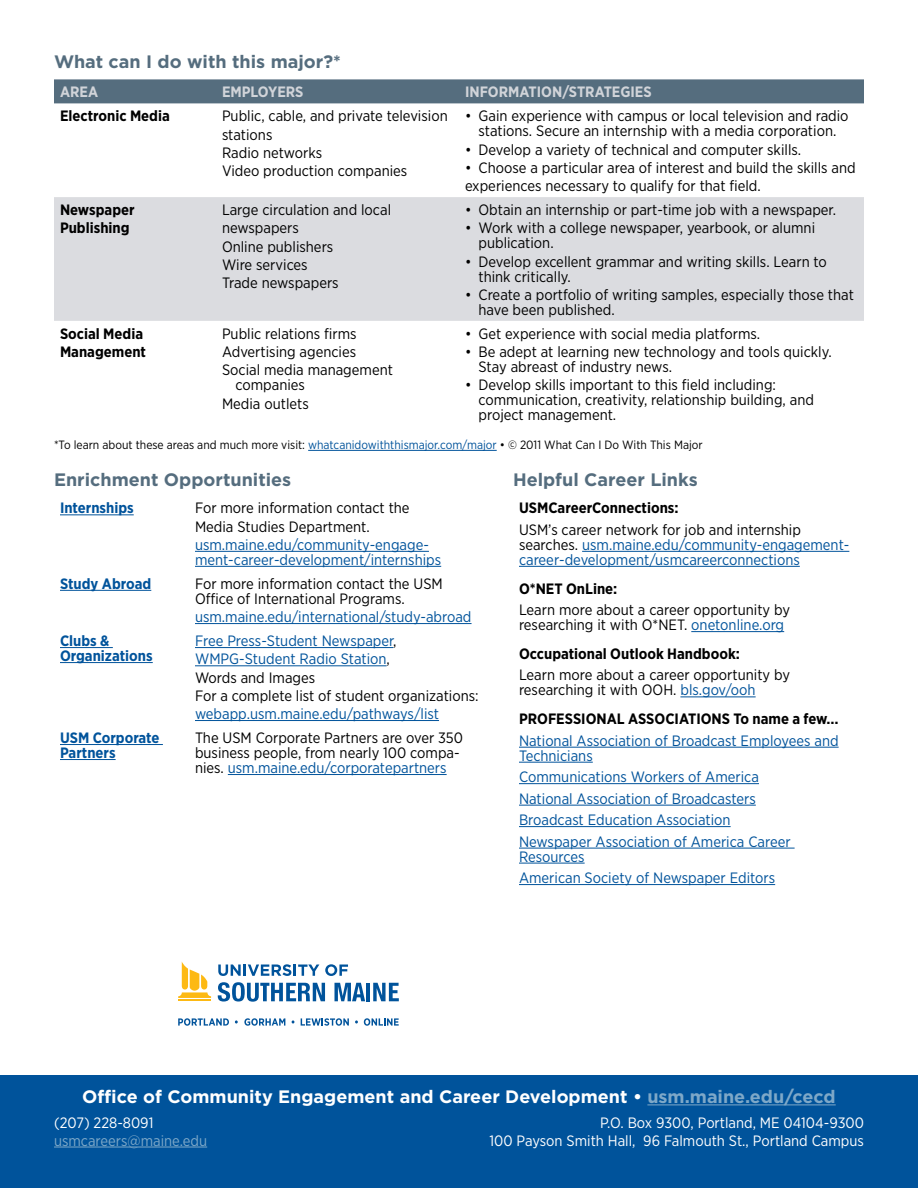
<style>
.page{position:relative;width:918px;height:1188px;background:#fff}
.page>*{position:absolute;margin:0;border:0;box-sizing:border-box;transform-origin:0 0}
.t1{font:700 18px "Gotham";color:#fff}
.t2{font:700 18px "Gotham";color:#556d7e}
.t3{font:15px/18.3px "Gotham Narrow";color:#000}
.t4{font:15px/15px "Gotham Narrow";color:#00539b}
.t5{font:700 15px/18.3px "Gotham Narrow";color:#000}
.t6{font:15px/18px "Gotham Narrow";color:#fff;text-align:right}
.t7{font:700 15px/15px "Gotham Narrow";color:#00539b}
.t8{font:700 15px "Gotham Narrow";color:#d1d4d9}
.t9{font:15px "Gotham Narrow";color:#7ea8c8}
.t10{font:12px "Gotham Narrow";color:#000}
.s1{color:#00539b}
.s2{color:#000}
.s3{color:#7ea8c8}
</style>
<div class="page">
<div style="left:0;top:1075px;width:918px;height:113px;background:#00539b"></div>
<hr style="left:54px;top:1147px;width:153px;height:1px;background:#7ea8c8">
<hr style="left:647px;top:1104px;width:189px;height:1px;background:#7ea8c8">
<div style="left:54px;top:79px;width:810px;height:24px;background:#556d7e"></div>
<div style="left:54px;top:197px;width:810px;height:124px;background:#dbdce0"></div>
<hr style="left:60px;top:514px;width:74px;height:1px;background:#00539b">
<hr style="left:195px;top:551px;width:234px;height:1px;background:#00539b">
<hr style="left:195px;top:566px;width:246px;height:1px;background:#00539b">
<hr style="left:60px;top:590px;width:91px;height:1px;background:#00539b">
<hr style="left:195px;top:623px;width:277px;height:1px;background:#00539b">
<hr style="left:60px;top:647px;width:53px;height:1px;background:#00539b">
<hr style="left:60px;top:662px;width:93px;height:1px;background:#00539b">
<hr style="left:195px;top:647px;width:198px;height:1px;background:#00539b">
<hr style="left:195px;top:665px;width:192px;height:1px;background:#00539b">
<hr style="left:195px;top:720px;width:244px;height:1px;background:#00539b">
<hr style="left:60px;top:744px;width:103px;height:1px;background:#00539b">
<hr style="left:60px;top:759px;width:56px;height:1px;background:#00539b">
<hr style="left:228px;top:774px;width:219px;height:1px;background:#00539b">
<hr style="left:582px;top:551px;width:267px;height:1px;background:#00539b">
<hr style="left:519px;top:566px;width:281px;height:1px;background:#00539b">
<hr style="left:691px;top:631px;width:93px;height:1px;background:#00539b">
<hr style="left:680px;top:697px;width:76px;height:1px;background:#00539b">
<hr style="left:519px;top:747px;width:320px;height:1px;background:#00539b">
<hr style="left:519px;top:762px;width:74px;height:1px;background:#00539b">
<hr style="left:519px;top:783px;width:240px;height:1px;background:#00539b">
<hr style="left:519px;top:805px;width:237px;height:1px;background:#00539b">
<hr style="left:519px;top:826px;width:212px;height:1px;background:#00539b">
<hr style="left:519px;top:848px;width:276px;height:1px;background:#00539b">
<hr style="left:519px;top:863px;width:66px;height:1px;background:#00539b">
<hr style="left:519px;top:884px;width:256px;height:1px;background:#00539b">
<hr style="left:308px;top:450px;width:189px;height:1px;background:#00539b">
<svg style="left:178px;top:1018px;width:51px;height:8px"></svg>
<svg style="left:235px;top:1020px;width:3px;height:4px"></svg>
<svg style="left:244px;top:1018px;width:41px;height:8px"></svg>
<svg style="left:301px;top:1018px;width:48px;height:8px"></svg>
<svg style="left:355px;top:1020px;width:3px;height:4px"></svg>
<svg style="left:364px;top:1018px;width:35px;height:8px"></svg>
<hr style="left:178px;top:1000px;width:33px;height:1px;background:#fdb913">
<svg style="left:178px;top:961px;width:33px;height:37px"></svg>
<svg style="left:218px;top:982px;width:107px;height:20px"></svg>
<svg style="left:335px;top:983px;width:30px;height:18px"></svg>
<hr style="left:366px;top:983px;width:4px;height:18px;background:#00539b">
<svg style="left:373px;top:983px;width:26px;height:18px"></svg>
<svg style="left:218px;top:964px;width:101px;height:12px"></svg>
<svg style="left:325px;top:964px;width:23px;height:12px"></svg>
<p class="t2" style="left:54px;top:50px;width:288px">What can I do with this major?*</p>
<p class="t8" style="left:60px;top:82px;width:40px">AREA</p>
<p class="t8" style="left:222px;top:82px;width:83px">EMPLOYERS</p>
<p class="t8" style="left:465px;top:82px;width:188px">INFORMATION/STRATEGIES</p>
<p class="t5" style="left:60px;top:107px;width:111px">Electronic Media</p>
<p class="t3" style="left:222px;top:107px;width:227px">Public, cable, and private television stations<br>Radio networks<br>Video production companies</p>
<p class="t3" style="left:465px;top:108px;width:385px;line-height:15px;text-align:center">• Gain experience with campus or local television and radio stations. Secure an internship with a media corporation.</p>
<p class="t3" style="left:465px;top:140px;width:338px">• Develop a variety of technical and computer skills.</p>
<p class="t3" style="left:465px;top:158px;width:392px">• Choose a particular area of interest and build the skills and experiences necessary to qualify for that field.</p>
<p class="t5" style="left:60px;top:201px;width:76px">Newspaper<br>Publishing</p>
<p class="t3" style="left:222px;top:200px;width:171px">Large circulation and local newspapers<br>Online publishers<br>Wire services<br>Trade newspapers</p>
<p class="t3" style="left:465px;top:200px;width:373px">• Obtain an internship or part-time job with a newspaper.</p>
<p class="t3" style="left:478px;top:220px;width:338px;line-height:15px;text-indent:-14px">• Work with a college newspaper, yearbook, or alumni publication.</p>
<p class="t3" style="left:478px;top:254px;width:350px;line-height:15px;text-indent:-14px">• Develop excellent grammar and writing skills. Learn to think critically.</p>
<p class="t3" style="left:478px;top:287px;width:377px;line-height:15px;text-indent:-14px">• Create a portfolio of writing samples, especially those that have been published.</p>
<p class="t5" style="left:60px;top:324px;width:88px">Social Media<br>Management</p>
<p class="t3" style="left:222px;top:324px;width:172px">Public relations firms<br>Advertising agencies<br>Social media management</p>
<p class="t3" style="left:222px;top:376px;width:88px;text-align:right">companies<br>Media outlets</p>
<p class="t3" style="left:465px;top:324px;width:297px">• Get experience with social media platforms.</p>
<p class="t3" style="left:478px;top:344px;width:355px;line-height:15px;text-indent:-14px">• Be adept at learning new technology and tools quickly.<br>Stay abreast of industry news.</p>
<p class="t3" style="left:478px;top:377px;width:337px;line-height:15px;text-indent:-14px">• Develop skills important to this field including: communication, creativity, relationship building, and project management.</p>
<p class="t10" style="left:54px;top:438px;width:650px">*To learn about these areas and much more visit: <span class="s1">whatcanidowiththismajor.com/major</span> • © 2011 What Can I Do With This Major</p>
<p class="t2" style="left:54px;top:467px;width:239px">Enrichment Opportunities</p>
<p class="t2" style="left:513px;top:467px;width:186px">Helpful Career Links</p>
<p class="t7" style="left:60px;top:500px;width:75px">Internships</p>
<p class="t3" style="left:195px;top:499px;width:216px">For more information contact the<br>Media Studies Department.</p>
<p class="t4" style="left:195px;top:537px;width:248px">usm.maine.edu/community-engage&shy;ment-career-development/internships</p>
<p class="t7" style="left:60px;top:576px;width:93px">Study Abroad</p>
<p class="t3" style="left:195px;top:576px;width:249px;line-height:15px">For more information contact the USM<br>Office of International Programs.</p>
<p class="t4" style="left:195px;top:609px;width:278px">usm.maine.edu/international/study-abroad</p>
<p class="t7" style="left:60px;top:633px;width:94px">Clubs &amp;<br>Organizations</p>
<p class="t3" style="left:195px;top:631px;width:285px"><span class="s1">Free Press-Student Newspaper</span>,<br><span class="s1">WMPG-Student Radio Station</span>,<br>Words and Images<br>For a complete list of student organizations:</p>
<p class="t4" style="left:195px;top:706px;width:246px">webapp.usm.maine.edu/pathways/list</p>
<p class="t7" style="left:60px;top:730px;width:101px">USM Corporate<br>Partners</p>
<p class="t3" style="left:195px;top:730px;width:270px;line-height:15px">The USM Corporate Partners are over 350 business people, from nearly 100 compa&shy;nies. <span class="s1">usm.maine.edu/corporatepartners</span></p>
<p class="t5" style="left:519px;top:499px;width:161px">USMCareerConnections:</p>
<p class="t4" style="left:519px;top:522px;width:332px"><span class="s2">USM’s career network for job and internship searches.</span> usm.maine.edu/community-engagement&shy;career-development/usmcareerconnections</p>
<p class="t5" style="left:519px;top:579px;width:100px">O*NET OnLine:</p>
<p class="t3" style="left:519px;top:602px;width:273px;line-height:15px">Learn more about a career opportunity by researching it with O*NET. <span class="s1">onetonline.org</span></p>
<p class="t5" style="left:519px;top:644px;width:223px">Occupational Outlook Handbook:</p>
<p class="t3" style="left:519px;top:667px;width:273px;line-height:15px">Learn more about a career opportunity by researching it with OOH. <span class="s1">bls.gov/ooh</span></p>
<p class="t5" style="left:519px;top:710px;width:321px">PROFESSIONAL ASSOCIATIONS To name a few…</p>
<p class="t4" style="left:519px;top:733px;width:321px">National Association of Broadcast Employees and<br>Technicians</p>
<p class="t4" style="left:519px;top:766px;width:273px;line-height:21.5px">Communications Workers of America National Association of Broadcasters Broadcast Education Association Newspaper Association of America Career</p>
<p class="t4" style="left:519px;top:845px;width:258px;line-height:21.5px">Resources<br>American Society of Newspaper Editors</p>
<p class="t1" style="left:82px;top:1085px;width:755px">Office of Community Engagement and Career Development • <span class="s3">usm.maine.edu/cecd</span></p>
<p class="t6" style="left:54px;top:1113px;width:101px">(207) 228-8091</p>
<p class="t9" style="left:54px;top:1131px;width:155px">usmcareers@maine.edu</p>
<p class="t6" style="left:489px;top:1113px;width:376px">P.O. Box 9300, Portland, ME 04104-9300<br>100 Payson Smith Hall, 96 Falmouth St., Portland Campus</p>
</div>
